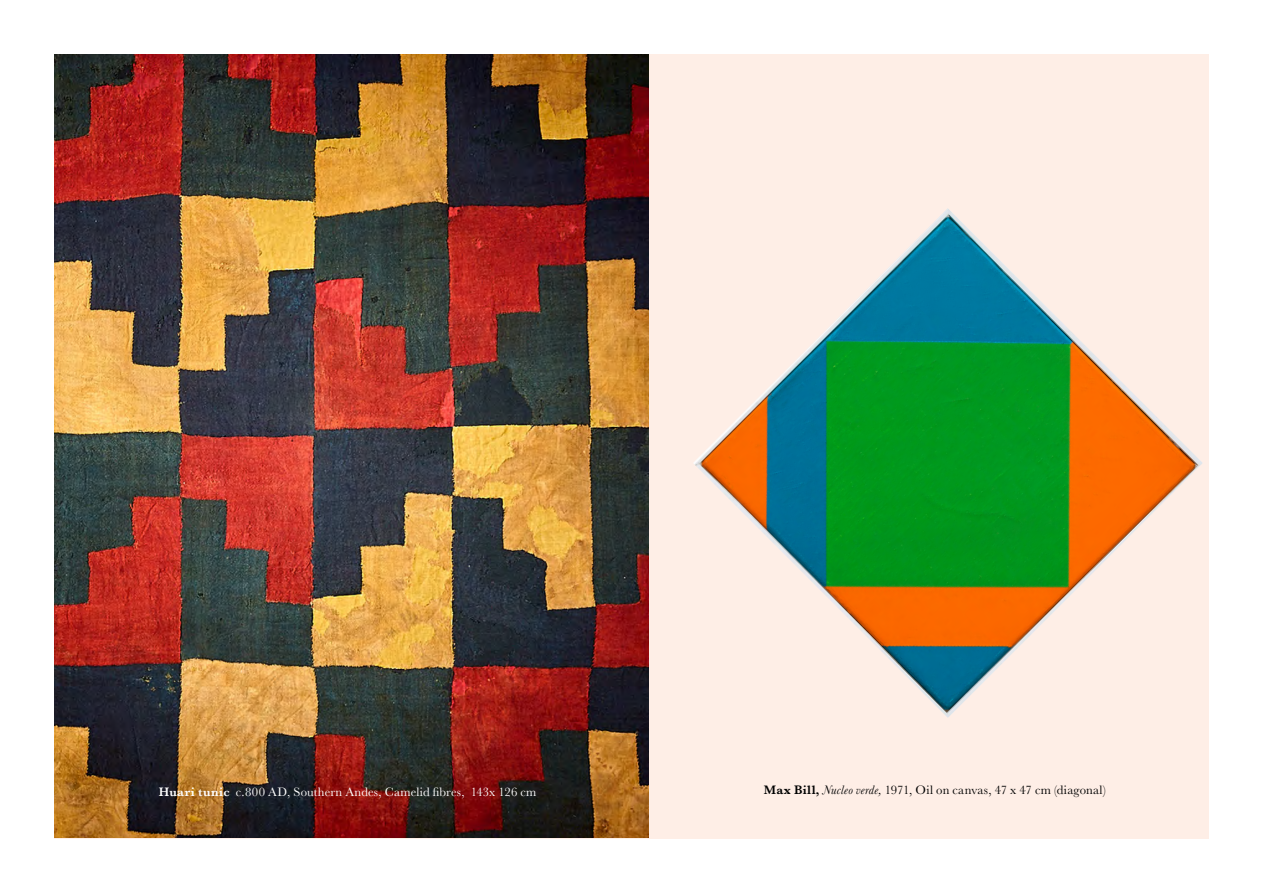
<style>
.page{position:relative;width:1263px;height:893px;background:#fff}
.page>*{position:absolute;margin:0;border:0;box-sizing:border-box;transform-origin:0 0}
.t1{font:12.75px "Baskerville";letter-spacing:.015em;color:#000}
.t2{font:12.75px "Baskerville";letter-spacing:.01em;color:#fff}
.t3{font:600 12.75px "Baskerville";letter-spacing:.035em;color:#fff}
.s1{font-weight:600}
.s2{font-style:italic}
</style>
<div class="page">
<div style="left:55px;top:55px;width:1153px;height:783px;background:#feeee6"></div>
<img style="left:694px;top:208px;width:508px;height:510px">
<img style="left:54px;top:54px;width:594px;height:783px">
<p class="t3" style="left:159px;top:783px;width:72px">Huari tunic</p>
<p class="t1" style="left:764px;top:781px;width:344px"><span class="s1">Max Bill,</span> <span class="s2">Nucleo verde,</span> 1971, Oil on canvas, 47 x 47 cm (diagonal)</p>
<p class="t2" style="left:236px;top:784px;width:302px">c.800 AD, Southern Andes, Camelid fibres, 143x 126 cm</p>
</div>
